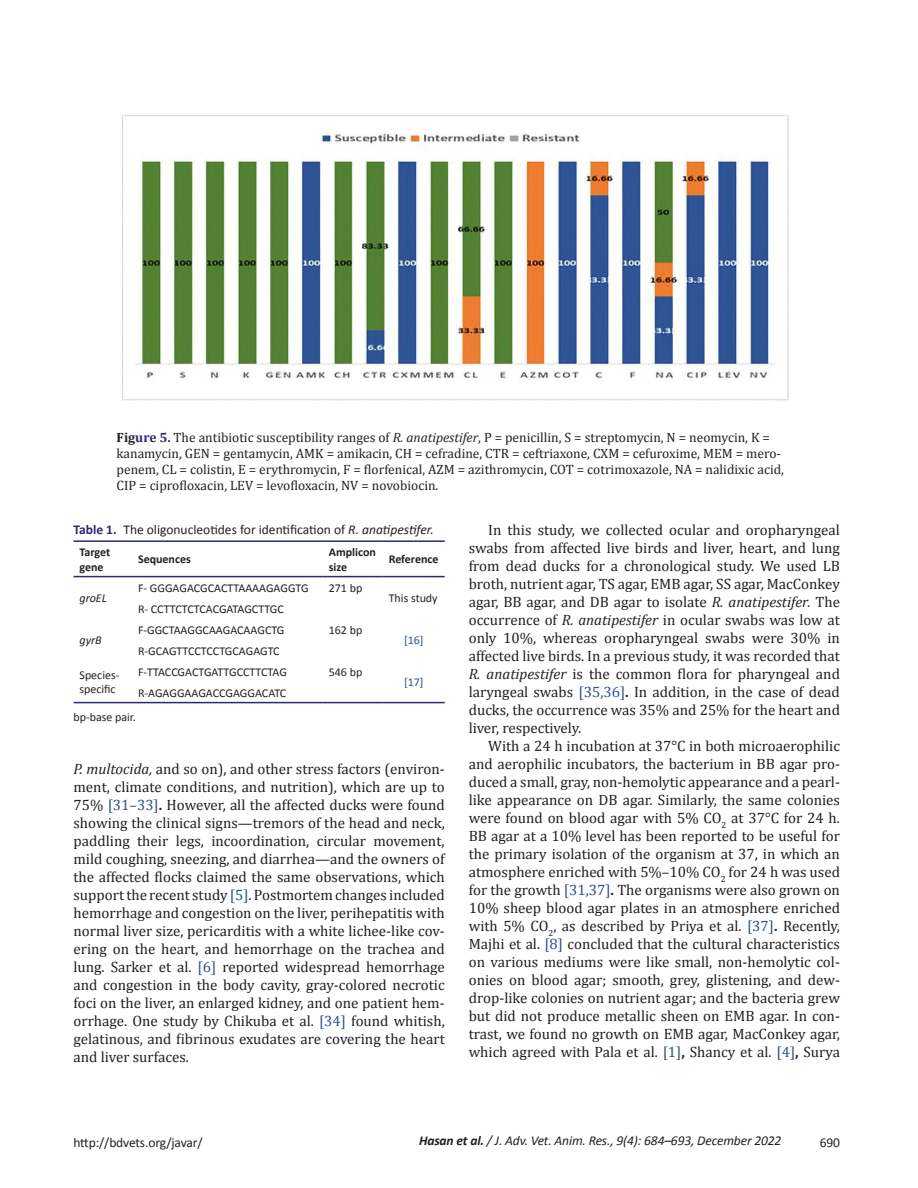
<style>
.page{position:relative;width:918px;height:1188px;background:#fff}
.page>*{position:absolute;margin:0;border:0;box-sizing:border-box;transform-origin:0 0}
.Para_Indent{font:15px/18px "Cambria";color:#231f20;text-align:justify}
.t1{font:13.5px/16.2px "Cambria";color:#231f20}
.Table_Caption{font:13.5px "Calibri";color:#231f20}
.t2{font:italic 13.5px "Calibri";letter-spacing:-.01em;color:#231f20}
.Table_text{font:12px/14.4px "Calibri";color:#231f20}
.Table_text-2{font:700 12px/14.4px "Calibri";color:#231f20}
.Table_Source{font:12px "Calibri";color:#231f20}
.Table_text-3{font:italic 12px "Calibri";color:#231f20}
.Table_text-4{font:12px "Calibri";color:#304d94}
.s1{font-weight:700}
.s2{font-weight:700;color:#292a73}
.s3{font-style:italic}
.s4{color:#304d94}
</style>
<div class="page">
<img style="left:122px;top:115px;width:667px;height:286px">
<hr style="left:74px;top:702px;width:58px;height:1px;background:#292a73">
<hr style="left:323px;top:702px;width:60px;height:1px;background:#292a73">
<hr style="left:383px;top:702px;width:62px;height:1px;background:#292a73">
<hr style="left:74px;top:540px;width:58px;height:2px;background:#292a73">
<hr style="left:132px;top:540px;width:191px;height:2px;background:#292a73">
<hr style="left:323px;top:540px;width:60px;height:2px;background:#292a73">
<hr style="left:383px;top:540px;width:62px;height:2px;background:#292a73">
<hr style="left:74px;top:576px;width:58px;height:1px;background:#292a73">
<hr style="left:132px;top:576px;width:191px;height:1px;background:#292a73">
<hr style="left:323px;top:576px;width:60px;height:1px;background:#292a73">
<hr style="left:383px;top:576px;width:62px;height:1px;background:#292a73">
<hr style="left:132px;top:702px;width:191px;height:1px;background:#292a73">
<p class="t1" style="left:117px;top:429px;width:669px"><span class="s1">Fig</span><span class="s2">ure 5.</span> The antibiotic susceptibility ranges of <span class="s3">R. anatipestifer</span>, P = penicillin, S = streptomycin, N = neomycin, K = kanamycin, GEN = gentamycin, AMK = amikacin, CH = cefradine, CTR = ceftriaxone, CXM = cefuroxime, MEM = mero&shy;penem, CL = colistin, E = erythromycin, F = florfenical, AZM = azithromycin, COT = cotrimoxazole, NA = nalidixic acid, CIP = ciprofloxacin, LEV = levofloxacin, NV = novobiocin.</p>
<p class="Table_Caption" style="left:74px;top:522px;width:362px"><span class="s2">Table 1.</span> The oligonucleotides for identification of <span class="s3">R. anatipestifer.</span></p>
<p class="Table_text-2" style="left:80px;top:544px;width:32px">Target gene</p>
<p class="Table_text-2" style="left:138px;top:552px;width:54px">Sequences</p>
<p class="Table_text-2" style="left:329px;top:544px;width:49px">Amplicon size</p>
<p class="Table_text-2" style="left:389px;top:552px;width:51px">Reference</p>
<p class="Table_text-3" style="left:80px;top:591px;width:29px">groEL</p>
<p class="Para_Indent" style="left:469px;top:521px;width:373px;text-indent:20px">In this study, we collected ocular and oropharyngeal swabs from affected live birds and liver, heart, and lung from dead ducks for a chronological study. We used LB broth, nutrient agar, TS agar, EMB agar, SS agar, MacConkey agar, BB agar, and DB agar to isolate <span class="s3">R. anatipestifer.</span> The occurrence of <span class="s3">R. anatipestifer</span> in ocular swabs was low at only 10%, whereas oropharyngeal swabs were 30% in affected live birds. In a previous study, it was recorded that <span class="s3">R. anatipestifer</span> is the common flora for pharyngeal and laryngeal swabs <span class="s4">[35,36]</span><span class="s1">.</span> In addition, in the case of dead ducks, the occurrence was 35% and 25% for the heart and liver, respectively.</p>
<p class="Para_Indent" style="left:469px;top:737px;width:373px;text-indent:20px">With a 24 h incubation at 37°C in both microaerophilic and aerophilic incubators, the bacterium in BB agar pro&shy;duced a small, gray, non-hemolytic appearance and a pearl&shy;like appearance on DB agar. Similarly, the same colonies were found on blood agar with 5% CO<sub>2</sub> at 37°C for 24 h.<br>BB agar at a 10% level has been reported to be useful for the primary isolation of the organism at 37, in which an atmosphere enriched with 5%–10% CO<sub>2</sub> for 24 h was used for the growth <span class="s4">[31,37]</span><span class="s1">.</span> The organisms were also grown on 10% sheep blood agar plates in an atmosphere enriched with 5% CO<sub>2</sub>, as described by Priya et al. <span class="s4">[37]</span><span class="s1">.</span> Recently, Majhi et al. <span class="s4">[8]</span> concluded that the cultural characteristics on various mediums were like small, non-hemolytic col&shy;onies on blood agar; smooth, grey, glistening, and dew&shy;drop-like colonies on nutrient agar; and the bacteria grew but did not produce metallic sheen on EMB agar. In con&shy;trast, we found no growth on EMB agar, MacConkey agar, which agreed with Pala et al. <span class="s4">[1]</span><span class="s1">,</span> Shancy et al. <span class="s4">[4]</span><span class="s1">,</span> Surya</p>
<p class="Table_text" style="left:138px;top:580px;width:172px">F- GGGAGACGCACTTAAAAGAGGTG</p>
<p class="Table_text" style="left:329px;top:580px;width:35px">271 bp</p>
<p class="Table_text" style="left:389px;top:590px;width:50px">This study</p>
<p class="Table_text" style="left:138px;top:601px;width:147px">R- CCTTCTCTCACGATAGCTTGC</p>
<p class="Table_text" style="left:138px;top:622px;width:148px">F-GGCTAAGGCAAGACAAGCTG</p>
<p class="Table_text" style="left:329px;top:622px;width:35px">162 bp</p>
<p class="Table_text-4" style="left:404px;top:633px;width:21px">[16]</p>
<p class="Table_text-3" style="left:80px;top:633px;width:24px">gyrB</p>
<p class="Table_text" style="left:138px;top:643px;width:143px">R-GCAGTTCCTCCTGCAGAGTC</p>
<p class="Table_text" style="left:80px;top:667px;width:41px">Species&shy;specific</p>
<p class="Table_text" style="left:138px;top:664px;width:150px">F-TTACCGACTGATTGCCTTCTAG</p>
<p class="Table_text" style="left:329px;top:664px;width:35px">546 bp</p>
<p class="Table_text-4" style="left:404px;top:675px;width:21px">[17]</p>
<p class="Table_text" style="left:138px;top:685px;width:150px">R-AGAGGAAGACCGAGGACATC</p>
<p class="Table_Source" style="left:74px;top:709px;width:64px">bp-base pair.</p>
<p class="Para_Indent" style="left:74px;top:760px;width:373px"><span class="s3">P. multocida,</span> and so on), and other stress factors (environ&shy;ment, climate conditions, and nutrition), which are up to 75% <span class="s4">[31–33]</span><span class="s1">.</span> However, all the affected ducks were found showing the clinical signs—tremors of the head and neck, paddling their legs, incoordination, circular movement, mild coughing, sneezing, and diarrhea—and the owners of the affected flocks claimed the same observations, which support the recent study <span class="s4">[5]</span>. Postmortem changes included hemorrhage and congestion on the liver, perihepatitis with normal liver size, pericarditis with a white lichee-like cov&shy;ering on the heart, and hemorrhage on the trachea and lung. Sarker et al. <span class="s4">[6]</span> reported widespread hemorrhage and congestion in the body cavity, gray-colored necrotic foci on the liver, an enlarged kidney, and one patient hem&shy;orrhage. One study by Chikuba et al. <span class="s4">[34]</span> found whitish, gelatinous, and fibrinous exudates are covering the heart and liver surfaces.</p>
<p class="Table_Caption" style="left:74px;top:1134px;width:131px">http://bdvets.org/javar/</p>
<p class="t2" style="left:419px;top:1132px;width:364px"><span class="s1">Hasan et al.</span> / J. Adv. Vet. Anim. Res., 9(4): 684–693, December 2022</p>
<p class="Table_Caption" style="left:820px;top:1134px;width:22px">690</p>
</div>
